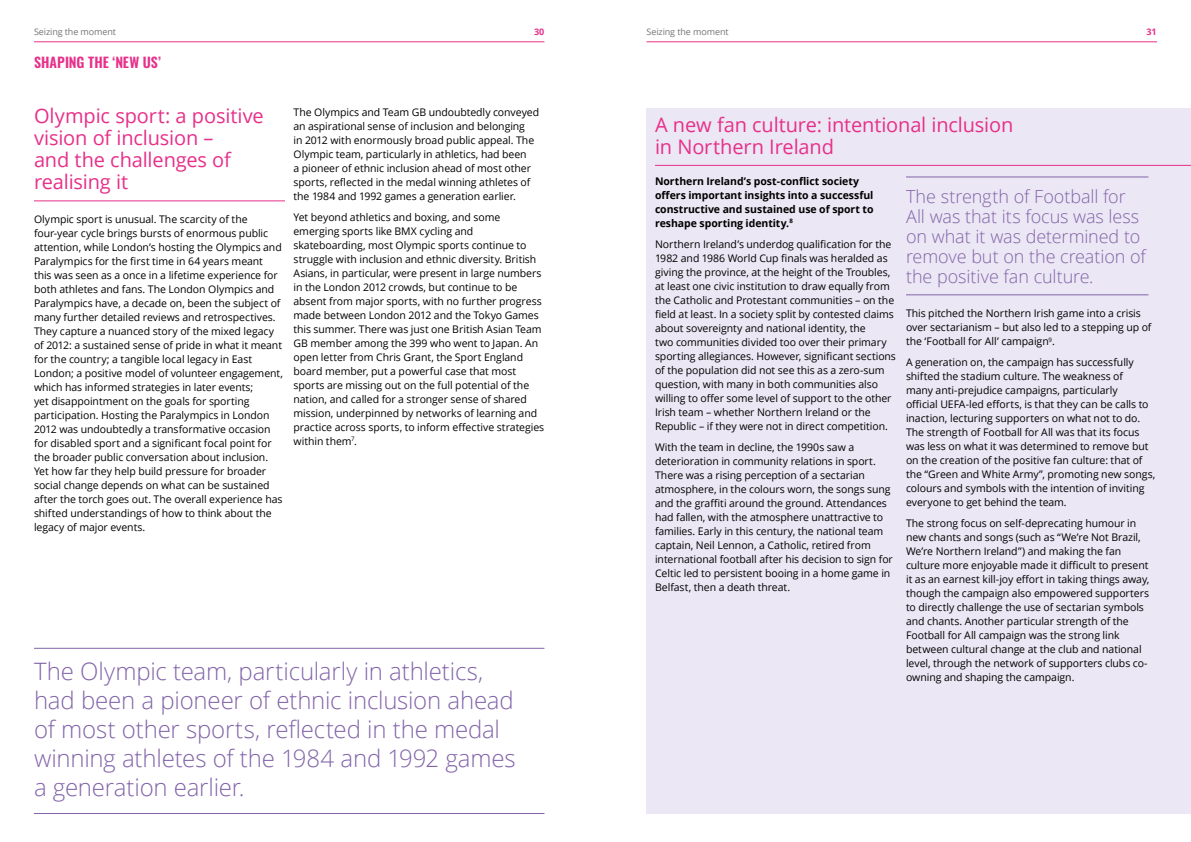
<style>
.page{position:relative;width:1191px;height:842px;background:#fff}
.page>*{position:absolute;margin:0;border:0;box-sizing:border-box;transform-origin:0 0}
.t1{font:300 24px/29px "Open Sans";letter-spacing:-.01em;color:#8264a9}
.t2{font:20px/22px "Open Sans";letter-spacing:-.005em;color:#e7308a}
.t3{font:300 18px/20px "Open Sans";letter-spacing:-.005em;color:#8264a9}
.t4{font:600 14px "Oswald";letter-spacing:.005em;color:#e7308a}
.Body{font:10.5px/14px "Open Sans";letter-spacing:-.005em;color:#000}
.Body_Bold_Intro{font:700 10.5px/14px "Open Sans";letter-spacing:-.005em;color:#000}
.t5{font:9px "Open Sans";letter-spacing:-.01em;color:#767576}
.t6{font:700 9px "Open Sans";color:#e7308a}
</style>
<div class="page">
<div style="left:647px;top:108px;width:544px;height:706px;background:#ebe7f4"></div>
<hr style="left:34px;top:200px;width:251px;height:1px;background:#e7308a">
<hr style="left:34px;top:648px;width:510px;height:1px;background:#8264a9">
<hr style="left:34px;top:813px;width:510px;height:1px;background:#8264a9">
<hr style="left:655px;top:165px;width:536px;height:1px;background:#e7308a">
<hr style="left:906px;top:176px;width:242px;height:1px;background:#8264a9">
<hr style="left:906px;top:294px;width:242px;height:1px;background:#8264a9">
<hr style="left:34px;top:41px;width:510px;height:1px;background:#e7308a">
<hr style="left:646px;top:41px;width:511px;height:1px;background:#e7308a">
<p class="t5" style="left:34px;top:26px;width:84px">Seizing the moment</p>
<p class="t6" style="left:534px;top:26px;width:12px">30</p>
<p class="t5" style="left:646px;top:26px;width:84px">Seizing the moment</p>
<p class="t6" style="left:1146px;top:26px;width:12px">31</p>
<h3 class="t4" style="left:34px;top:55px;width:128px">SHAPING THE ‘NEW US’</h3>
<h3 class="t2" style="left:34px;top:104px;width:231px">Olympic sport: a positive vision of inclusion –<br>and the challenges of realising it</h3>
<p class="Body" style="left:34px;top:212px;width:250px">Olympic sport is unusual. The scarcity of the four-year cycle brings bursts of enormous public attention, while London’s hosting the Olympics and Paralympics for the first time in 64 years meant this was seen as a once in a lifetime experience for both athletes and fans. The London Olympics and Paralympics have, a decade on, been the subject of many further detailed reviews and retrospectives.<br>They capture a nuanced story of the mixed legacy of 2012: a sustained sense of pride in what it meant for the country; a tangible local legacy in East London; a positive model of volunteer engagement, which has informed strategies in later events;<br>yet disappointment on the goals for sporting participation. Hosting the Paralympics in London 2012 was undoubtedly a transformative occasion for disabled sport and a significant focal point for the broader public conversation about inclusion.<br>Yet how far they help build pressure for broader social change depends on what can be sustained after the torch goes out. The overall experience has shifted understandings of how to think about the legacy of major events.</p>
<p class="Body" style="left:293px;top:105px;width:247px">The Olympics and Team GB undoubtedly conveyed an aspirational sense of inclusion and belonging<br>in 2012 with enormously broad public appeal. The Olympic team, particularly in athletics, had been<br>a pioneer of ethnic inclusion ahead of most other sports, reflected in the medal winning athletes of the 1984 and 1992 games a generation earlier.</p>
<p class="Body" style="left:293px;top:210px;width:252px">Yet beyond athletics and boxing, and some emerging sports like BMX cycling and skateboarding, most Olympic sports continue to struggle with inclusion and ethnic diversity. British Asians, in particular, were present in large numbers in the London 2012 crowds, but continue to be absent from major sports, with no further progress made between London 2012 and the Tokyo Games this summer. There was just one British Asian Team GB member among the 399 who went to Japan. An open letter from Chris Grant, the Sport England board member, put a powerful case that most sports are missing out on the full potential of the nation, and called for a stronger sense of shared mission, underpinned by networks of learning and practice across sports, to inform effective strategies within them<sup>7</sup>.</p>
<h1 class="t1" style="left:34px;top:656px;width:483px">The Olympic team, particularly in athletics, had been a pioneer of ethnic inclusion ahead of most other sports, reflected in the medal winning athletes of the 1984 and 1992 games a generation earlier.</h1>
<h3 class="t2" style="left:655px;top:113px;width:360px">A new fan culture: intentional inclusion in Northern Ireland</h3>
<p class="Body_Bold_Intro" style="left:655px;top:173px;width:220px">Northern Ireland’s post-conflict society offers important insights into a successful constructive and sustained use of sport to reshape sporting identity.<sup>8</sup></p>
<p class="Body" style="left:655px;top:236px;width:242px">Northern Ireland’s underdog qualification for the 1982 and 1986 World Cup finals was heralded as giving the province, at the height of the Troubles, at least one civic institution to draw equally from the Catholic and Protestant communities – on the field at least. In a society split by contested claims about sovereignty and national identity, the<br>two communities divided too over their primary sporting allegiances. However, significant sections of the population did not see this as a zero-sum question, with many in both communities also willing to offer some level of support to the other Irish team – whether Northern Ireland or the Republic – if they were not in direct competition.</p>
<p class="Body" style="left:655px;top:439px;width:239px">With the team in decline, the 1990s saw a deterioration in community relations in sport.<br>There was a rising perception of a sectarian atmosphere, in the colours worn, the songs sung and the graffiti around the ground. Attendances had fallen, with the atmosphere unattractive to families. Early in this century, the national team captain, Neil Lennon, a Catholic, retired from international football after his decision to sign for Celtic led to persistent booing in a home game in Belfast, then a death threat.</p>
<h3 class="t3" style="left:906px;top:186px;width:241px">The strength of Football for<br>All was that its focus was less on what it was determined to remove but on the creation of the positive fan culture.</h3>
<p class="Body" style="left:906px;top:306px;width:247px">This pitched the Northern Irish game into a crisis over sectarianism – but also led to a stepping up of the ‘Football for All’ campaign<sup>9</sup>.</p>
<p class="Body" style="left:906px;top:355px;width:251px">A generation on, the campaign has successfully shifted the stadium culture. The weakness of<br>many anti-prejudice campaigns, particularly<br>official UEFA-led efforts, is that they can be calls to inaction, lecturing supporters on what not to do.<br>The strength of Football for All was that its focus was less on what it was determined to remove but on the creation of the positive fan culture: that of the “Green and White Army”, promoting new songs, colours and symbols with the intention of inviting everyone to get behind the team.</p>
<p class="Body" style="left:906px;top:516px;width:245px">The strong focus on self-deprecating humour in new chants and songs (such as “We’re Not Brazil, We’re Northern Ireland”) and making the fan culture more enjoyable made it difficult to present it as an earnest kill-joy effort in taking things away, though the campaign also empowered supporters to directly challenge the use of sectarian symbols and chants. Another particular strength of the Football for All campaign was the strong link between cultural change at the club and national level, through the network of supporters clubs co&shy;owning and shaping the campaign.</p>
</div>
